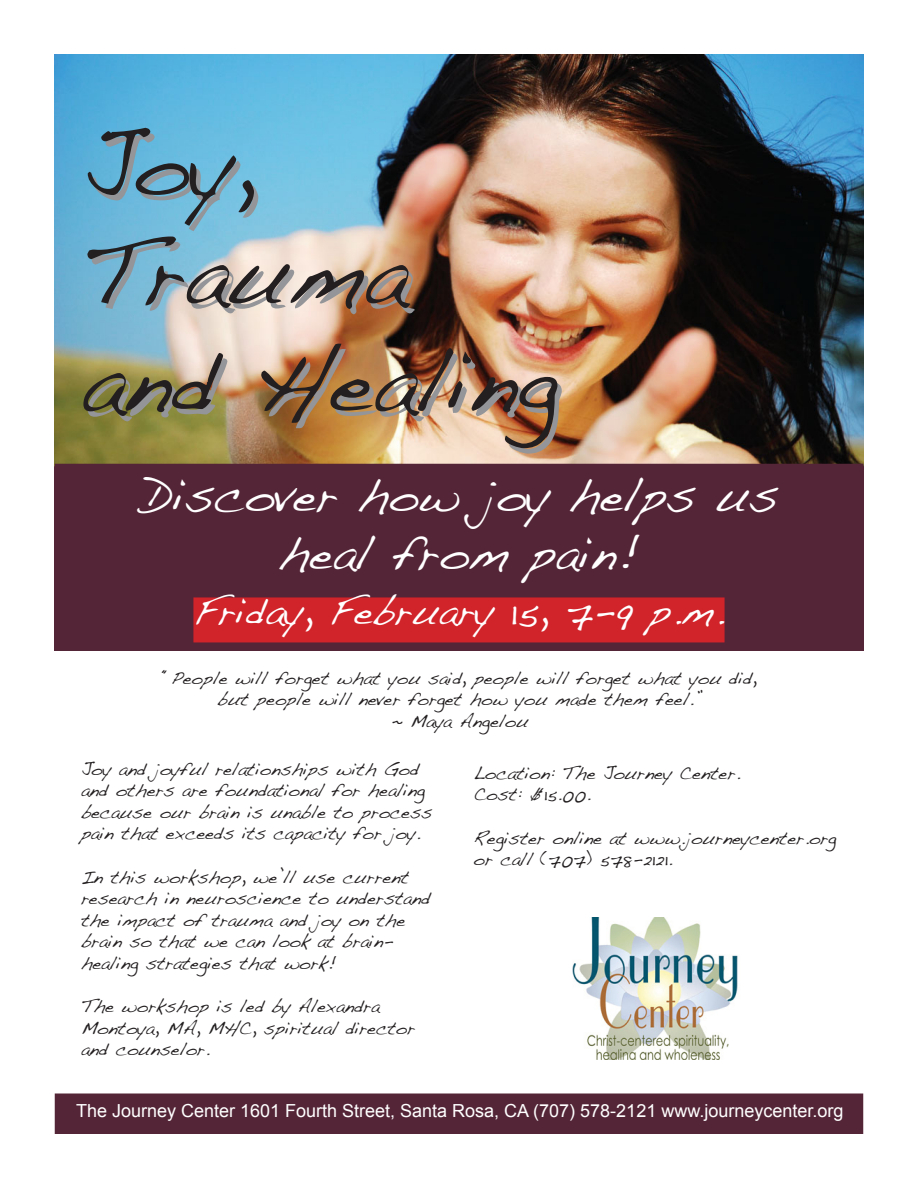
<style>
.page{position:relative;width:918px;height:1188px;background:#fff}
.page>*{position:absolute;margin:0;border:0;box-sizing:border-box;transform-origin:0 0}
.t1{font:90px "Handwriting Dakota";color:#231f20}
.t2{font:48px "Handwriting Dakota";color:#fff}
.t3{font:39px "Handwriting Dakota";color:#fff}
.t4{font:18px/21.6px "Handwriting Dakota";color:#231f20}
.t5{font:18px "Arial";color:#fff}
</style>
<div class="page">
<img style="left:55px;top:54px;width:808px;height:410px">
<img style="left:572px;top:917px;width:166px;height:143px">
<div style="left:55px;top:464px;width:808px;height:186px;background:#542537"></div>
<div style="left:55px;top:1094px;width:808px;height:40px;background:#542537"></div>
<div style="left:193px;top:597px;width:532px;height:45px;background:#d1232a"></div>
<p class="t1" style="left:81px;top:111px;width:175px">Joy,</p>
<p class="t1" style="left:81px;top:219px;width:327px">Trauma</p>
<p class="t1" style="left:81px;top:327px;width:478px">and Healing</p>
<p class="t2" style="left:140px;top:466px;width:640px">Discover how joy helps us</p>
<p class="t2" style="left:279px;top:524px;width:362px">heal from pain!</p>
<p class="t3" style="left:193px;top:588px;width:533px">Friday, February 15, 7-9 p.m.</p>
<p class="t4" style="left:163px;top:667px;width:595px">“People will forget what you said, people will forget what you did,</p>
<p class="t4" style="left:218px;top:688px;width:486px">but people will never forget how you made them feel.”</p>
<p class="t4" style="left:391px;top:710px;width:139px">~ Maya Angelou</p>
<p class="t4" style="left:474px;top:762px;width:268px">Location: The Journey Center.</p>
<p class="t4" style="left:474px;top:783px;width:119px">Cost: $15.00.</p>
<p class="t4" style="left:474px;top:827px;width:364px">Register online at www.journeycenter.org</p>
<p class="t4" style="left:474px;top:848px;width:200px">or call (707) 578-2121.</p>
<p class="t4" style="left:81px;top:758px;width:353px">Joy and joyful relationships with God and others are foundational for healing because our brain is unable to process pain that exceeds its capacity for joy.</p>
<p class="t4" style="left:81px;top:866px;width:351px">In this workshop, we’ll use current research in neuroscience to understand the impact of trauma and joy on the brain so that we can look at brain-</p>
<p class="t4" style="left:81px;top:952px;width:257px">healing strategies that work!</p>
<p class="t4" style="left:81px;top:995px;width:300px">The workshop is led by Alexandra</p>
<p class="t4" style="left:81px;top:1017px;width:336px">Montoya, MA, MHC, spiritual director and counselor.</p>
<p class="t5" style="left:76px;top:1099px;width:769px">The Journey Center 1601 Fourth Street, Santa Rosa, CA (707) 578-2121 www.journeycenter.org</p>
</div>
